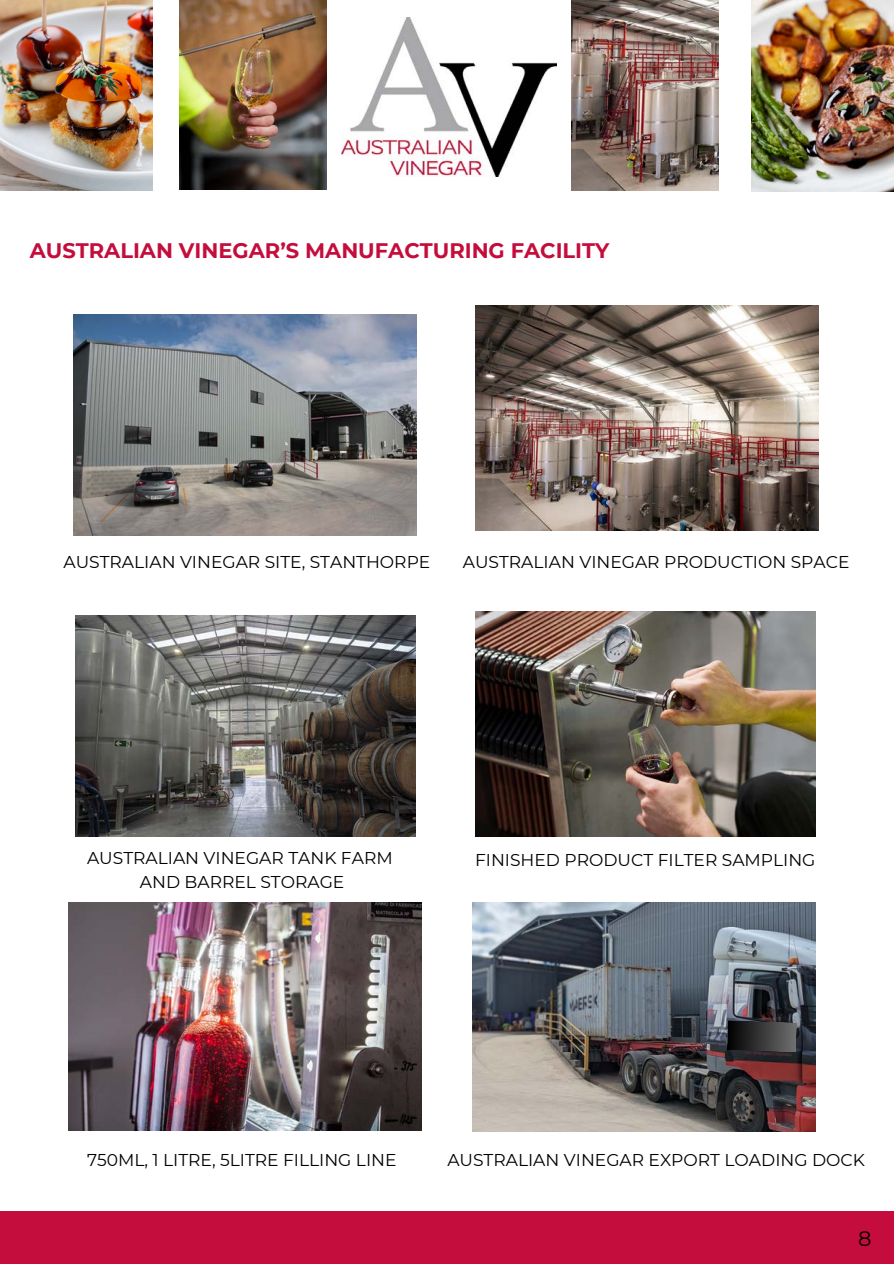
<style>
.page{position:relative;width:894px;height:1264px;background:#fff}
.page>*{position:absolute;margin:0;border:0;box-sizing:border-box;transform-origin:0 0}
.t1{font:700 21px "Montserrat";color:#c40d3c}
.t2{font:21px "Montserrat";color:#000}
.t3{font:17.1px "Montserrat";color:#000}
</style>
<div class="page">
<div style="left:0;top:1211px;width:893px;height:52px;background:#c40d3c"></div>
<img style="left:341px;top:18px;width:215px;height:159px">
<img style="left:179px;top:0;width:148px;height:190px">
<img style="left:571px;top:0;width:147px;height:191px">
<img style="left:751px;top:1px;width:142px;height:190px">
<img style="left:0;top:0;width:152px;height:191px">
<img style="left:68px;top:902px;width:353px;height:228px">
<img style="left:475px;top:611px;width:339px;height:225px">
<img style="left:475px;top:306px;width:343px;height:224px">
<img style="left:73px;top:314px;width:343px;height:221px">
<img style="left:76px;top:615px;width:340px;height:221px">
<img style="left:472px;top:902px;width:343px;height:229px">
<svg style="left:726px;top:1020px;width:70px;height:32px;background:#383839"></svg>
<p class="t1" style="left:30px;top:237px;width:581px">AUSTRALIAN VINEGAR’S MANUFACTURING FACILITY</p>
<p class="t3" style="left:63px;top:551px;width:368px">AUSTRALIAN VINEGAR SITE, STANTHORPE</p>
<p class="t3" style="left:462px;top:551px;width:388px">AUSTRALIAN VINEGAR PRODUCTION SPACE</p>
<p class="t3" style="left:87px;top:847px;width:307px">AUSTRALIAN VINEGAR TANK FARM</p>
<p class="t3" style="left:140px;top:871px;width:206px">AND BARREL STORAGE</p>
<p class="t3" style="left:475px;top:849px;width:342px">FINISHED PRODUCT FILTER SAMPLING</p>
<p class="t3" style="left:87px;top:1149px;width:311px">750ML, 1 LITRE, 5LITRE FILLING LINE</p>
<p class="t3" style="left:447px;top:1149px;width:419px">AUSTRALIAN VINEGAR EXPORT LOADING DOCK</p>
<p class="t2" style="left:858px;top:1225px;width:15px">8</p>
</div>
